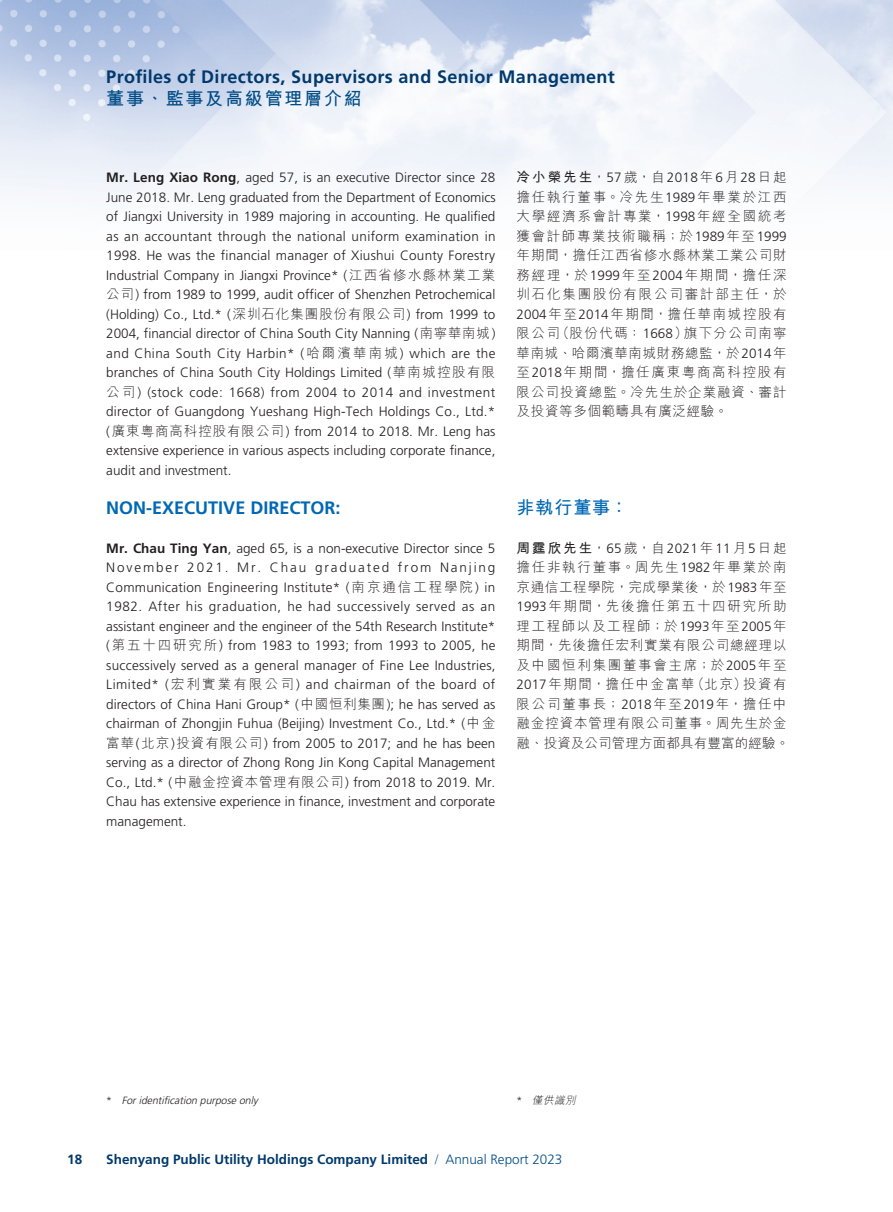
<style>
.page{position:relative;width:893px;height:1212px;background:#fff}
.page>*{position:absolute;margin:0;border:0;box-sizing:border-box;transform-origin:0 0}
.t1{font:700 18px "Frutiger LT Std";letter-spacing:.02em;color:#00396c}
._01_H1{font:700 18px "Frutiger LT Std";color:#0168b3}
.t2{font:700 18px "M Hei HK";letter-spacing:.1em;color:#004c87}
._01_H1-2{font:700 18px "M Hei HK";letter-spacing:.05em;color:#0168b3}
._00_txt{font:300 13.5px/19.5px "Frutiger LT Std";color:#231f20;text-align:justify}
._00_txt-2{font:300 13.5px/19.5px "M Hei HK";letter-spacing:.07em;color:#231f20;text-align:justify}
._00_txt-3{font:300 13.5px/19.5px "M Hei HK";letter-spacing:.115em;color:#231f20}
.t3{font:700 13.5px "Frutiger LT Std";color:#00396c}
._06_Notes{font:italic 300 10.5px "Frutiger LT Std";color:#231f20}
._06_Notes-2{font:italic 300 10.5px "M Hei HK";color:#231f20}
.s1{font-weight:700}
.s2{font-family:"M Hei HK"}
.s3{font-family:"Frutiger LT Std"}
.s4{font-style:normal}
.s5{font-family:"Frutiger LT Std";font-style:normal}
.s6{font-family:"M Hei HK";font-weight:300;color:#004c87}
.s7{font-weight:300;color:#004c87}
</style>
<div class="page">
<img style="left:0;top:0;width:893px;height:199px">
<p class="t1" style="left:106px;top:66px;width:510px">Profiles of Directors, Supervisors and Senior Management</p>
<p class="t2" style="left:106px;top:85px;width:257px">董事、監事及高級管理層介紹</p>
<p class="_00_txt" style="left:106px;top:168px;width:391px"><span class="s1">Mr. Leng Xiao Rong</span>, aged 57, is an executive Director since 28<br>June 2018. Mr. Leng graduated from the Department of Economics of Jiangxi University in 1989 majoring in accounting. He qualified as an accountant through the national uniform examination in 1998. He was the financial manager of Xiushui County Forestry Industrial Company in Jiangxi Province* (<span class="s2">江西省修水縣林業工業公司</span>) from 1989 to 1999, audit officer of Shenzhen Petrochemical (Holding) Co., Ltd.* (<span class="s2">深圳石化集團股份有限公司</span>) from 1999 to 2004, financial director of China South City Nanning (<span class="s2">南寧華南城</span>) and China South City Harbin* (<span class="s2">哈爾濱華南城</span>) which are the branches of China South City Holdings Limited (<span class="s2">華南城控股有限公司</span>) (stock code: 1668) from 2004 to 2014 and investment director of Guangdong Yueshang High-Tech Holdings Co., Ltd.* (<span class="s2">廣東粵商高科控股有限公司</span>) from 2014 to 2018. Mr. Leng has extensive experience in various aspects including corporate finance, audit and investment.</p>
<p class="_01_H1" style="left:106px;top:497px;width:236px">NON-EXECUTIVE DIRECTOR:</p>
<p class="_00_txt" style="left:106px;top:538px;width:391px"><span class="s1">Mr. Chau Ting Yan</span>, aged 65, is a non-executive Director since 5<br>November 2021. Mr. Chau graduated from Nanjing Communication Engineering Institute* (<span class="s2">南京通信工程學院</span>) in 1982. After his graduation, he had successively served as an assistant engineer and the engineer of the 54th Research Institute* (<span class="s2">第五十四研究所</span>) from 1983 to 1993; from 1993 to 2005, he successively served as a general manager of Fine Lee Industries, Limited* (<span class="s2">宏利實業有限公司</span>) and chairman of the board of directors of China Hani Group* (<span class="s2">中國恒利集團</span>); he has served as chairman of Zhongjin Fuhua (Beijing) Investment Co., Ltd.* (<span class="s2">中金富華</span>(<span class="s2">北京</span>)<span class="s2">投資有限公司</span>) from 2005 to 2017; and he has been serving as a director of Zhong Rong Jin Kong Capital Management Co., Ltd.* (<span class="s2">中融金控資本管理有限公司</span>) from 2018 to 2019. Mr.<br>Chau has extensive experience in finance, investment and corporate management.</p>
<p class="_00_txt-2" style="left:517px;top:167px;width:272px"><span class="s1">冷小榮先生</span>，<span class="s3">57</span>歲，自<span class="s3">2018</span>年<span class="s3">6</span>月<span class="s3">28</span>日起擔任執行董事。冷先生<span class="s3">1989</span>年畢業於江西大學經濟系會計專業，<span class="s3">1998</span>年經全國統考獲會計師專業技術職稱；於<span class="s3">1989</span>年至<span class="s3">1999</span>年期間，擔任江西省修水縣林業工業公司財務經理，於<span class="s3">1999</span>年至<span class="s3">2004</span>年期間，擔任深圳石化集團股份有限公司審計部主任，於<span class="s3">2004</span>年至<span class="s3">2014</span>年期間，擔任華南城控股有限公司（股份代碼：<span class="s3">1668</span>）旗下分公司南寧華南城、哈爾濱華南城財務總監，於<span class="s3">2014</span>年至<span class="s3">2018</span>年期間，擔任廣東粵商高科控股有限公司投資總監。冷先生於企業融資、審計及投資等多個範疇具有廣泛經驗。</p>
<p class="_01_H1-2" style="left:517px;top:494px;width:113px">非執行董事：</p>
<p class="_00_txt-3" style="left:517px;top:538px;width:274px"><span class="s1">周霆欣先生</span>，<span class="s3">65</span>歲，自<span class="s3">2021</span>年<span class="s3">11</span>月<span class="s3">5</span>日起擔任非執行董事。周先生<span class="s3">1982</span>年畢業於南京通信工程學院，完成學業後，於<span class="s3">1983</span>年至<br><span class="s3">1993</span>年期間，先後擔任第五十四研究所助理工程師以及工程師；於<span class="s3">1993</span>年至<span class="s3">2005</span>年期間，先後擔任宏利實業有限公司總經理以及中國恒利集團董事會主席；於<span class="s3">2005</span>年至<br><span class="s3">2017</span>年期間，擔任中金富華（北京）投資有限公司董事長；<span class="s3">2018</span>年至<span class="s3">2019</span>年，擔任中融金控資本管理有限公司董事。周先生於金融、投資及公司管理方面都具有豐富的經驗。</p>
<p class="_06_Notes" style="left:106px;top:1095px;width:156px"><span class="s4">*</span> For identification purpose only</p>
<p class="_06_Notes-2" style="left:517px;top:1095px;width:63px"><span class="s5">*</span> 僅供識別</p>
<p class="t3" style="left:67px;top:1151px;width:17px">18</p>
<p class="t3" style="left:106px;top:1151px;width:458px">Shenyang Public Utility Holdings Company Limited <span class="s6">/</span> <span class="s7">Annual Report 2023</span></p>
</div>
